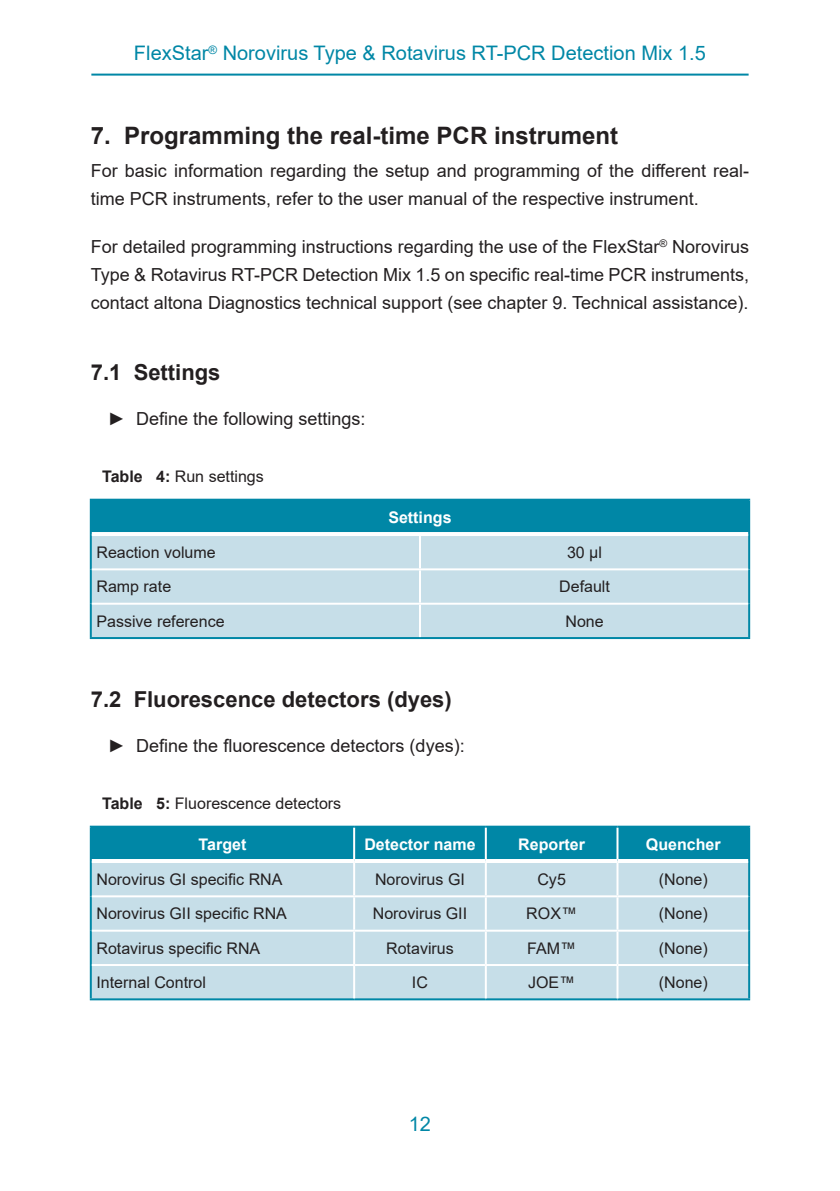
<style>
.page{position:relative;width:840px;height:1191px;background:#fff}
.page>*{position:absolute;margin:0;border:0;box-sizing:border-box;transform-origin:0 0}
.Level_1{font:700 24px "Arial";color:#231f20}
.Level_2{font:700 22px "Arial";color:#231f20}
.Seitenkopf{font:20px "Arial";color:#0087a6}
.Mengentext{font:18px/28px "Arial";color:#231f20}
.Mengentext_links{font:16px "Arial";color:#231f20}
.Mengentext_zentriert{font:16px "Arial";color:#231f20}
.Titel{font:16px "Arial";color:#231f20}
.Kopfzeile{font:700 16px "Arial";color:#fff}
.s1{font-weight:700}
</style>
<div class="page">
<hr style="left:91px;top:74px;width:657px;height:2px;background:#0087a6">
<div style="left:91px;top:500px;width:657px;height:34px;background:#0087a6"></div>
<div style="left:92px;top:536px;width:655px;height:32px;background:#c6dee8"></div>
<div style="left:92px;top:570px;width:655px;height:67px;background:#c6dee8"></div>
<hr style="left:90px;top:534px;width:2px;height:35px;background:#0087a6">
<hr style="left:747px;top:534px;width:2px;height:35px;background:#0087a6">
<hr style="left:90px;top:569px;width:2px;height:34px;background:#0087a6">
<hr style="left:747px;top:569px;width:2px;height:34px;background:#0087a6">
<hr style="left:90px;top:603px;width:2px;height:34px;background:#0087a6">
<hr style="left:747px;top:603px;width:2px;height:34px;background:#0087a6">
<hr style="left:90px;top:637px;width:330px;height:2px;background:#0087a6">
<hr style="left:420px;top:637px;width:329px;height:2px;background:#0087a6">
<hr style="left:419px;top:536px;width:2px;height:32px;background:#fff">
<hr style="left:419px;top:570px;width:2px;height:32px;background:#fff">
<hr style="left:92px;top:602px;width:328px;height:2px;background:#fff">
<hr style="left:420px;top:602px;width:327px;height:2px;background:#fff">
<hr style="left:419px;top:604px;width:2px;height:33px;background:#fff">
<hr style="left:90px;top:499px;width:330px;height:2px;background:#0087a6">
<hr style="left:90px;top:501px;width:2px;height:33px;background:#0087a6">
<hr style="left:420px;top:499px;width:329px;height:2px;background:#0087a6">
<hr style="left:747px;top:501px;width:2px;height:33px;background:#0087a6">
<hr style="left:92px;top:532px;width:328px;height:4px;background:#fff">
<hr style="left:420px;top:532px;width:327px;height:4px;background:#fff">
<svg style="left:92px;top:827px;width:655px;height:68px;background:#63b2c7"></svg>
<div style="left:92px;top:897px;width:655px;height:101px;background:#c6dee8"></div>
<hr style="left:90px;top:861px;width:2px;height:35px;background:#0087a6">
<hr style="left:747px;top:861px;width:2px;height:35px;background:#0087a6">
<hr style="left:90px;top:896px;width:2px;height:34px;background:#0087a6">
<hr style="left:747px;top:896px;width:2px;height:34px;background:#0087a6">
<hr style="left:90px;top:930px;width:2px;height:35px;background:#0087a6">
<hr style="left:747px;top:930px;width:2px;height:35px;background:#0087a6">
<hr style="left:90px;top:965px;width:2px;height:33px;background:#0087a6">
<hr style="left:747px;top:965px;width:2px;height:33px;background:#0087a6">
<hr style="left:90px;top:998px;width:264px;height:2px;background:#0087a6">
<hr style="left:354px;top:998px;width:131px;height:2px;background:#0087a6">
<hr style="left:485px;top:998px;width:132px;height:2px;background:#0087a6">
<hr style="left:617px;top:998px;width:132px;height:2px;background:#0087a6">
<hr style="left:353px;top:863px;width:2px;height:32px;background:#fff">
<hr style="left:484px;top:863px;width:2px;height:32px;background:#fff">
<hr style="left:616px;top:863px;width:2px;height:32px;background:#fff">
<hr style="left:353px;top:897px;width:2px;height:32px;background:#fff">
<hr style="left:484px;top:897px;width:2px;height:32px;background:#fff">
<hr style="left:616px;top:897px;width:2px;height:32px;background:#fff">
<hr style="left:92px;top:929px;width:262px;height:2px;background:#fff">
<hr style="left:354px;top:929px;width:131px;height:2px;background:#fff">
<hr style="left:353px;top:931px;width:2px;height:33px;background:#fff">
<hr style="left:485px;top:929px;width:132px;height:2px;background:#fff">
<hr style="left:484px;top:931px;width:2px;height:33px;background:#fff">
<hr style="left:617px;top:929px;width:130px;height:2px;background:#fff">
<hr style="left:616px;top:931px;width:2px;height:33px;background:#fff">
<hr style="left:92px;top:964px;width:262px;height:2px;background:#fff">
<hr style="left:354px;top:964px;width:131px;height:2px;background:#fff">
<hr style="left:353px;top:966px;width:2px;height:32px;background:#fff">
<hr style="left:485px;top:964px;width:132px;height:2px;background:#fff">
<hr style="left:484px;top:966px;width:2px;height:32px;background:#fff">
<hr style="left:617px;top:964px;width:130px;height:2px;background:#fff">
<hr style="left:616px;top:966px;width:2px;height:32px;background:#fff">
<hr style="left:90px;top:825px;width:264px;height:2px;background:#0087a6">
<hr style="left:90px;top:827px;width:2px;height:34px;background:#0087a6">
<hr style="left:92px;top:859px;width:262px;height:4px;background:#fff">
<hr style="left:354px;top:825px;width:131px;height:2px;background:#0087a6">
<hr style="left:353px;top:827px;width:2px;height:32px;background:#fff">
<hr style="left:354px;top:859px;width:131px;height:4px;background:#fff">
<hr style="left:485px;top:825px;width:132px;height:2px;background:#0087a6">
<hr style="left:484px;top:827px;width:2px;height:32px;background:#fff">
<hr style="left:485px;top:859px;width:132px;height:4px;background:#fff">
<hr style="left:617px;top:825px;width:132px;height:2px;background:#0087a6">
<hr style="left:747px;top:827px;width:2px;height:34px;background:#0087a6">
<hr style="left:616px;top:827px;width:2px;height:32px;background:#fff">
<hr style="left:617px;top:859px;width:130px;height:4px;background:#fff">
<p class="Seitenkopf" style="left:134px;top:40px;width:573px">FlexStar<sup>®</sup> Norovirus Type &amp; Rotavirus RT-PCR Detection Mix 1.5</p>
<p class="Level_1" style="left:91px;top:118px;width:528px">7. Programming the real-time PCR instrument</p>
<p class="Mengentext" style="left:91px;top:157px;width:659px">For basic information regarding the setup and programming of the different real&shy;time PCR instruments, refer to the user manual of the respective instrument.</p>
<p class="Mengentext" style="left:91px;top:233px;width:659px;text-align:justify">For detailed programming instructions regarding the use of the FlexStar<sup>®</sup> Norovirus Type &amp; Rotavirus RT-PCR Detection Mix 1.5 on specific real-time PCR instruments, contact altona Diagnostics technical support (see chapter 9. Technical assistance).</p>
<p class="Level_2" style="left:91px;top:356px;width:131px">7.1 Settings</p>
<p class="Mengentext" style="left:108px;top:404px;width:259px">► Define the following settings:</p>
<p class="Titel" style="left:102px;top:465px;width:163px"><span class="s1">Table 4:</span> Run settings</p>
<p class="Kopfzeile" style="left:388px;top:506px;width:65px">Settings</p>
<p class="Mengentext_links" style="left:96px;top:541px;width:121px">Reaction volume</p>
<p class="Mengentext_zentriert" style="left:566px;top:541px;width:37px">30 µl</p>
<p class="Mengentext_links" style="left:96px;top:576px;width:76px">Ramp rate</p>
<p class="Mengentext_zentriert" style="left:559px;top:576px;width:52px">Default</p>
<p class="Mengentext_links" style="left:96px;top:610px;width:130px">Passive reference</p>
<p class="Mengentext_zentriert" style="left:565px;top:610px;width:40px">None</p>
<p class="Level_2" style="left:91px;top:683px;width:362px">7.2 Fluorescence detectors (dyes)</p>
<p class="Mengentext" style="left:108px;top:731px;width:358px">► Define the fluorescence detectors (dyes):</p>
<p class="Titel" style="left:102px;top:792px;width:240px"><span class="s1">Table 5:</span> Fluorescence detectors</p>
<p class="Kopfzeile" style="left:198px;top:832px;width:49px">Target</p>
<p class="Kopfzeile" style="left:364px;top:832px;width:113px">Detector name</p>
<p class="Kopfzeile" style="left:518px;top:832px;width:68px">Reporter</p>
<p class="Kopfzeile" style="left:645px;top:832px;width:76px">Quencher</p>
<p class="Mengentext_links" style="left:96px;top:868px;width:187px">Norovirus GI specific RNA</p>
<p class="Mengentext_zentriert" style="left:375px;top:868px;width:91px">Norovirus GI</p>
<p class="Mengentext_zentriert" style="left:537px;top:868px;width:30px">Cy5</p>
<p class="Mengentext_zentriert" style="left:658px;top:868px;width:50px">(None)</p>
<p class="Mengentext_links" style="left:96px;top:902px;width:192px">Norovirus GII specific RNA</p>
<p class="Mengentext_zentriert" style="left:372px;top:902px;width:96px">Norovirus GII</p>
<p class="Mengentext_zentriert" style="left:526px;top:902px;width:52px">ROX™</p>
<p class="Mengentext_zentriert" style="left:658px;top:902px;width:50px">(None)</p>
<p class="Mengentext_links" style="left:96px;top:937px;width:165px">Rotavirus specific RNA</p>
<p class="Mengentext_zentriert" style="left:386px;top:937px;width:69px">Rotavirus</p>
<p class="Mengentext_zentriert" style="left:527px;top:937px;width:50px">FAM™</p>
<p class="Mengentext_zentriert" style="left:658px;top:937px;width:50px">(None)</p>
<p class="Mengentext_links" style="left:96px;top:971px;width:111px">Internal Control</p>
<p class="Mengentext_zentriert" style="left:412px;top:971px;width:17px">IC</p>
<p class="Mengentext_zentriert" style="left:527px;top:971px;width:49px">JOE™</p>
<p class="Mengentext_zentriert" style="left:658px;top:971px;width:50px">(None)</p>
<p class="Seitenkopf" style="left:408px;top:1110px;width:24px">12</p>
</div>
